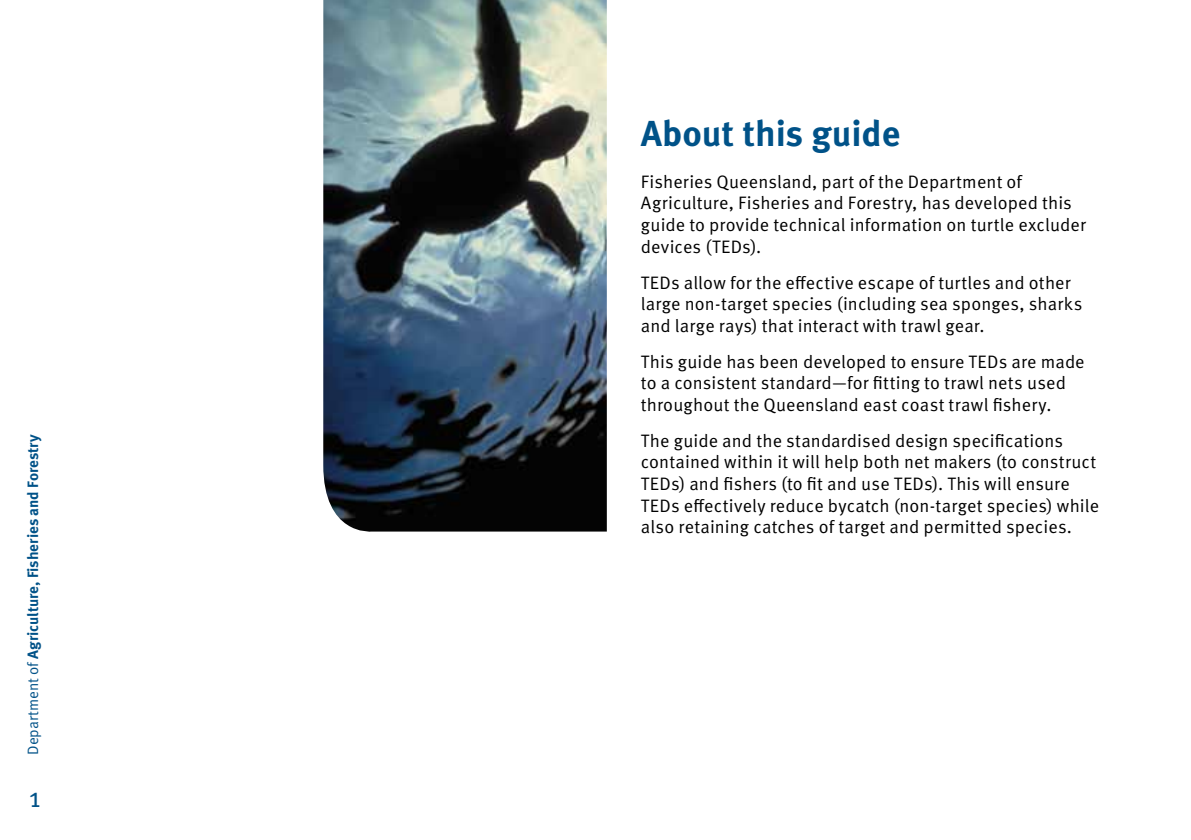
<style>
.page{position:relative;width:1191px;height:840px;background:#fff}
.page>*{position:absolute;margin:0;border:0;box-sizing:border-box;transform-origin:0 0}
.t1{font:700 36px "Meta OT";color:#005288}
.t2{font:28px "Meta OT";color:#005288}
.t3{font:18px/21.6px "Meta OT";letter-spacing:.01em;color:#000}
.t4{font:700 15px "Meta OT";letter-spacing:-.005em;color:#005288}
.s1{font-weight:400}
</style>
<div class="page">
<img style="left:323px;top:0;width:284px;height:532px">
<p class="t4" style="left:24px;top:754px;width:321px;rotate:-90deg"><span class="s1">Department of</span> Agriculture, Fisheries and Forestry</p>
<h2 class="t2" style="left:29px;top:779px;width:14px">1</h2>
<h1 class="t1" style="left:641px;top:111px;width:261px">About this guide</h1>
<p class="t3" style="left:641px;top:171px;width:446px">Fisheries Queensland, part of the Department of Agriculture, Fisheries and Forestry, has developed this guide to provide technical information on turtle excluder devices (TEDs).</p>
<p class="t3" style="left:641px;top:271px;width:443px">TEDs allow for the effective escape of turtles and other large non-target species (including sea sponges, sharks and large rays) that interact with trawl gear.</p>
<p class="t3" style="left:641px;top:350px;width:445px">This guide has been developed to ensure TEDs are made to a consistent standard—for fitting to trawl nets used throughout the Queensland east coast trawl fishery.</p>
<p class="t3" style="left:641px;top:429px;width:460px">The guide and the standardised design specifications contained within it will help both net makers (to construct TEDs) and fishers (to fit and use TEDs). This will ensure TEDs effectively reduce bycatch (non-target species) while also retaining catches of target and permitted species.</p>
</div>
